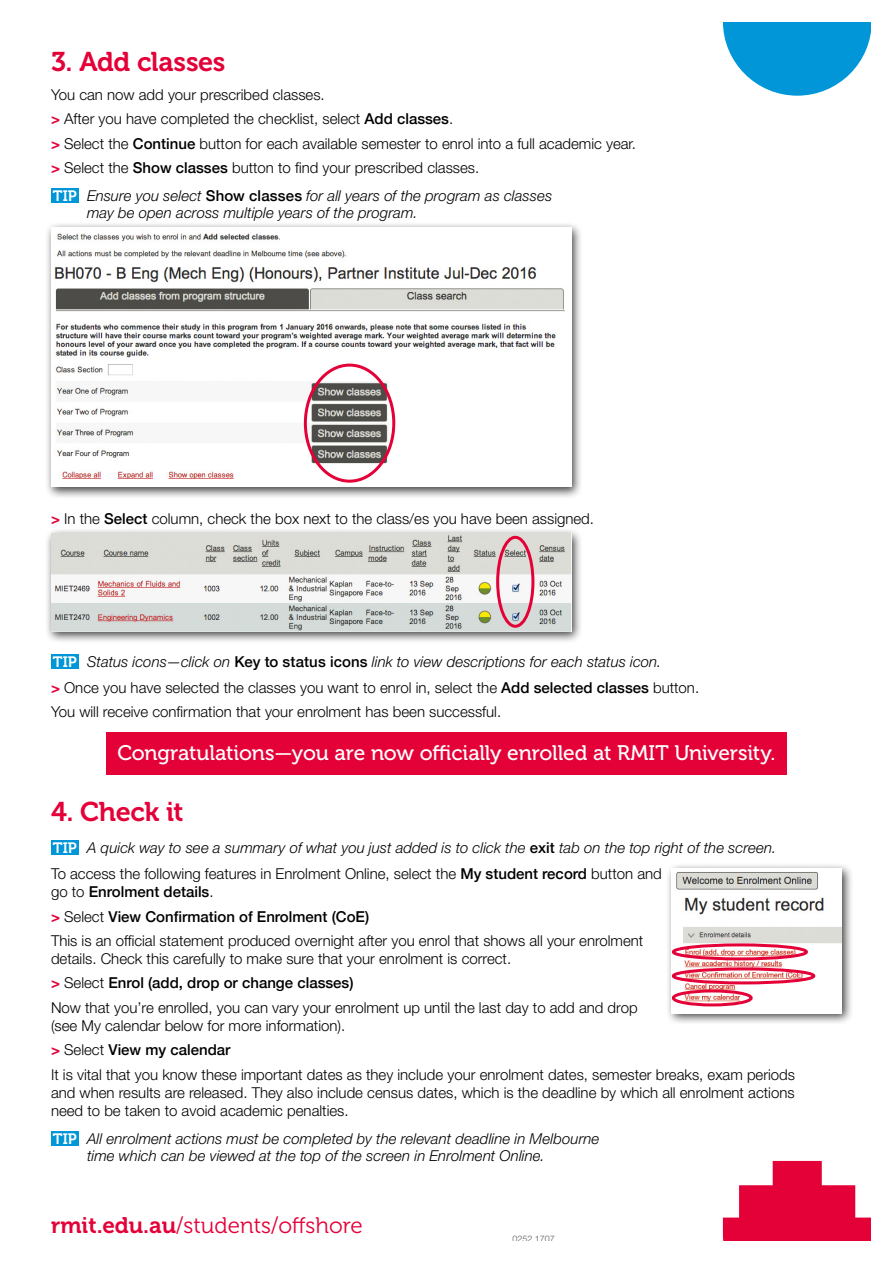
<style>
.page{position:relative;width:893px;height:1263px;background:#fff}
.page>*{position:absolute;margin:0;border:0;box-sizing:border-box;transform-origin:0 0}
.t1{font:27px "Museo 700";letter-spacing:-.015em;color:#e40138}
.t2{font:22.5px "Museo 300";color:#e40138}
.t3{font:21px "Museo 500";letter-spacing:-.01em;color:#fff}
.t4{font:300 15px/18px "Helvetica Neue LT Pro";color:#000}
.t5{font:italic 300 15px/17.2px "Helvetica Neue LT Pro";letter-spacing:.005em;color:#000}
.t6{font:500 15px/24.3px "Helvetica Neue";color:#000}
.t7{font:300 9px "Helvetica Neue LT Pro";color:#575756}
.s1{font-weight:700;color:#e40138}
.s2{font-family:"Helvetica Neue";font-weight:500}
.s3{font-family:"Museo 700";font-weight:400;font-style:normal;color:#fff}
.s4{font-family:"Helvetica Neue";font-weight:500;font-style:normal}
.s5{font-family:"Museo 700";font-weight:400;color:#fff}
.s6{font-style:italic}
.s7{font-style:normal}
.s8{font-family:"Helvetica Neue LT Pro";font-weight:300}
.s9{font-family:"Helvetica Neue LT Pro";font-weight:700;color:#e40138}
.s10{font-family:"Museo 700"}
</style>
<div class="page">
<svg style="left:723px;top:1161px;width:148px;height:80px"></svg>
<svg style="left:723px;top:22px;width:148px;height:74px"></svg>
<div style="left:106px;top:732px;width:681px;height:43px;background:#e40138"></div>
<div style="left:51px;top:188px;width:28px;height:15px;background:#0096d8"></div>
<div style="left:51px;top:654px;width:28px;height:15px;background:#0096d8"></div>
<div style="left:51px;top:840px;width:28px;height:15px;background:#0096d8"></div>
<div style="left:51px;top:1131px;width:28px;height:15px;background:#0096d8"></div>
<div style="left:45px;top:527px;width:538px;height:117px;background:#000;opacity:.75"></div>
<img style="left:51px;top:534px;width:520px;height:98px">
<div style="left:496px;top:536px;width:38px;height:92px;border:3px solid #e40138;border-radius:50%"></div>
<div style="left:666px;top:862px;width:188px;height:163px;background:#000;opacity:.75"></div>
<img style="left:672px;top:868px;width:170px;height:145px">
<div style="left:672px;top:967px;width:143px;height:17px;border:3px solid #e40138;border-radius:50%"></div>
<div style="left:672px;top:989px;width:81px;height:17px;border:3px solid #e40138;border-radius:50%"></div>
<div style="left:672px;top:943px;width:136px;height:17px;border:3px solid #e40138;border-radius:50%"></div>
<div style="left:45px;top:221px;width:538px;height:278px;background:#000;opacity:.75"></div>
<img style="left:51px;top:227px;width:520px;height:260px">
<div style="left:304px;top:364px;width:91px;height:119px;border:3px solid #e40138;border-radius:50%"></div>
<h1 class="t1" style="left:51px;top:47px;width:176px">3. Add classes</h1>
<p class="t4" style="left:51px;top:82px;width:587px;line-height:24.3px">You can now add your prescribed classes.<br><span class="s1">&gt;</span> After you have completed the checklist, select <span class="s2">Add classes</span>.<br><span class="s1">&gt;</span> Select the <span class="s2">Continue</span> button for each available semester to enrol into a full academic year. <span class="s1">&gt;</span> Select the <span class="s2">Show classes</span> button to find your prescribed classes.</p>
<p class="t5" style="left:87px;top:187px;width:467px;text-indent:-34px"><span class="s3">TIP</span> Ensure you select <span class="s4">Show classes</span> for all years of the program as classes may be open across multiple years of the program.</p>
<p class="t4" style="left:51px;top:510px;width:545px"><span class="s1">&gt;</span> In the <span class="s2">Select</span> column, check the box next to the class/es you have been assigned.</p>
<p class="t4" style="left:51px;top:647px;width:650px;line-height:26.5px"><span class="s5">TIP</span> <span class="s6">Status icons—click on</span> <span class="s2">Key to status icons</span> <span class="s6">link to view descriptions for each status icon.<br></span><span class="s1">&gt;</span> Once you have selected the classes you want to enrol in, select the <span class="s2">Add selected classes</span> button.</p>
<p class="t4" style="left:51px;top:703px;width:452px">You will receive confirmation that your enrolment has been successful.</p>
<h3 class="t3" style="left:117px;top:741px;width:660px">Congratulations—you are now officially enrolled at RMIT University.</h3>
<h1 class="t1" style="left:51px;top:796px;width:134px">4. Check it</h1>
<p class="t5" style="left:51px;top:834px;width:727px;line-height:26.5px"><span class="s3">TIP</span> A quick way to see a summary of what you just added is to click the <span class="s4">exit</span> tab on the top right of the screen.<br><span class="s7">To access the following features in Enrolment Online, select the</span> <span class="s4">My student record</span> <span class="s7">button and</span></p>
<p class="t6" style="left:51px;top:879px;width:320px"><span class="s8">go to</span> Enrolment details<span class="s8">.<br></span><span class="s9">&gt;</span> <span class="s8">Select</span> View Confirmation of Enrolment (CoE)</p>
<p class="t4" style="left:51px;top:931px;width:594px">This is an official statement produced overnight after you enrol that shows all your enrolment details. Check this carefully to make sure that your enrolment is correct.</p>
<p class="t6" style="left:51px;top:970px;width:304px"><span class="s9">&gt;</span> <span class="s8">Select</span> Enrol (add, drop or change classes)</p>
<p class="t4" style="left:51px;top:998px;width:588px">Now that you’re enrolled, you can vary your enrolment up until the last day to add and drop (see My calendar below for more information).</p>
<p class="t6" style="left:51px;top:1036px;width:181px"><span class="s9">&gt;</span> <span class="s8">Select</span> View my calendar</p>
<p class="t4" style="left:51px;top:1065px;width:746px;text-align:justify">It is vital that you know these important dates as they include your enrolment dates, semester breaks, exam periods and when results are released. They also include census dates, which is the deadline by which all enrolment actions need to be taken to avoid academic penalties.</p>
<p class="t5" style="left:87px;top:1129px;width:514px;text-indent:-34px"><span class="s3">TIP</span> All enrolment actions must be completed by the relevant deadline in Melbourne time which can be viewed at the top of the screen in Enrolment Online.</p>
<h2 class="t2" style="left:51px;top:1213px;width:313px"><span class="s10">rmit.edu.au</span>/students/offshore</h2>
<p class="t7" style="left:512px;top:1233px;width:44px">0252 1707</p>
</div>
